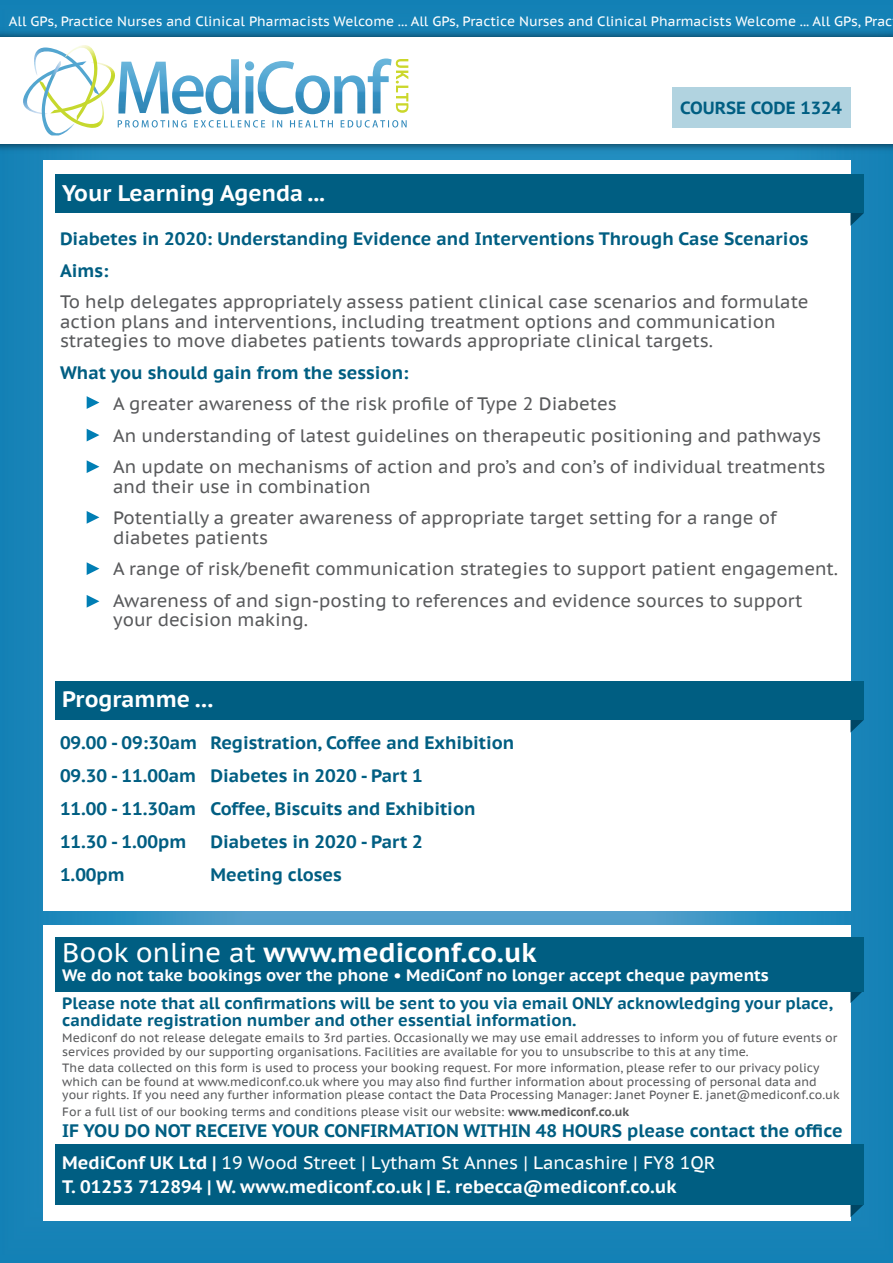
<style>
.page{position:relative;width:893px;height:1263px;background:#fff}
.page>*{position:absolute;margin:0;border:0;box-sizing:border-box;transform-origin:0 0}
.t1{font:700 27px "PT Sans Caption";color:#fff}
.t2{font:700 22.5px "PT Sans Caption";color:#fff}
.t3{font:18px/31.5px "PT Sans Caption";color:#58595b}
.t4{font:700 18px/33px "PT Sans Caption";color:#005e82}
.t5{font:700 18px "PT Sans Caption";color:#fff}
.t6{font:700 17.55px "PT Sans Caption";color:#005e82}
.t7{font:700 16.5px/16.5px "PT Sans Caption";color:#005e82}
.t8{font:700 16.5px "PT Sans Caption";color:#fff}
.t9{font:13.5px "PT Sans Caption";color:#fff}
.t10{font:12px/13.5px "PT Sans Caption";color:#58595b}
.s1{font-weight:400}
.s2{font-weight:700}
.s3{color:#fff}
.s4{font-weight:400;color:#fff}
</style>
<div class="page">
<img style="left:0;top:0;width:893px;height:1263px">
<img style="left:0;top:26px;width:893px;height:129px">
<div style="left:0;top:37px;width:893px;height:107px;background:#fff"></div>
<img style="left:99px;top:63px;width:16px;height:29px">
<img style="left:41px;top:80px;width:65px;height:48px">
<img style="left:23px;top:82px;width:19px;height:33px">
<img style="left:42px;top:95px;width:32px;height:40px">
<img style="left:34px;top:48px;width:31px;height:47px">
<img style="left:65px;top:45px;width:34px;height:76px">
<img style="left:118px;top:59px;width:274px;height:55px">
<img style="left:118px;top:120px;width:243px;height:8px">
<img style="left:365px;top:120px;width:42px;height:8px">
<img style="left:396px;top:59px;width:12px;height:54px">
<div style="left:672px;top:87px;width:178px;height:41px;background:#b1d3e0"></div>
<div style="left:43px;top:160px;width:807px;height:751px;background:#fff"></div>
<svg style="left:850px;top:213px;width:14px;height:13px"></svg>
<div style="left:55px;top:175px;width:809px;height:38px;background:#005e82"></div>
<svg style="left:850px;top:720px;width:14px;height:13px"></svg>
<div style="left:55px;top:681px;width:809px;height:39px;background:#005e82"></div>
<svg style="left:87px;top:396px;width:12px;height:13px"></svg>
<svg style="left:87px;top:429px;width:12px;height:12px"></svg>
<svg style="left:87px;top:460px;width:12px;height:13px"></svg>
<svg style="left:87px;top:511px;width:12px;height:13px"></svg>
<svg style="left:87px;top:562px;width:12px;height:13px"></svg>
<svg style="left:87px;top:595px;width:12px;height:13px"></svg>
<div style="left:43px;top:925px;width:807px;height:295px;background:#fff"></div>
<svg style="left:850px;top:1204px;width:14px;height:13px"></svg>
<div style="left:55px;top:1144px;width:809px;height:60px;background:#005e82"></div>
<svg style="left:850px;top:991px;width:14px;height:12px"></svg>
<div style="left:55px;top:937px;width:809px;height:54px;background:#005e82"></div>
<p class="t9" style="left:9px;top:12px;width:885px">All GPs, Practice Nurses and Clinical Pharmacists Welcome ... All GPs, Practice Nurses and Clinical Pharmacists Welcome ... All GPs, Prac</p>
<p class="t2" style="left:62px;top:178px;width:264px">Your Learning Agenda ...</p>
<p class="t6" style="left:680px;top:97px;width:163px">COURSE CODE 1324</p>
<p class="t4" style="left:60px;top:223px;width:750px;line-height:31.5px">Diabetes in 2020: Understanding Evidence and Interventions Through Case Scenarios<br>Aims:</p>
<p class="t3" style="left:60px;top:292px;width:750px;line-height:19.5px">To help delegates appropriately assess patient clinical case scenarios and formulate action plans and interventions, including treatment options and communication strategies to move diabetes patients towards appropriate clinical targets.</p>
<p class="t4" style="left:60px;top:355px;width:350px">What you should gain from the session:</p>
<p class="t3" style="left:113px;top:388px;width:714px">A greater awareness of the risk profile of Type 2 Diabetes<br>An understanding of latest guidelines on therapeutic positioning and pathways<br>An update on mechanisms of action and pro’s and con’s of individual treatments</p>
<p class="t3" style="left:113px;top:470px;width:665px">and their use in combination<br>Potentially a greater awareness of appropriate target setting for a range of</p>
<p class="t3" style="left:113px;top:521px;width:727px">diabetes patients<br>A range of risk/benefit communication strategies to support patient engagement.<br>Awareness of and sign-posting to references and evidence sources to support</p>
<p class="t3" style="left:113px;top:603px;width:196px">your decision making.</p>
<p class="t2" style="left:62px;top:684px;width:153px">Programme ...</p>
<p class="t4" style="left:60px;top:725px;width:456px">09.00 - 09:30am Registration, Coffee and Exhibition 09.30 - 11.00am Diabetes in 2020 - Part 1<br>11.00 - 11.30am Coffee, Biscuits and Exhibition 11.30 - 1.00pm</p>
<p class="t4" style="left:211px;top:824px;width:214px">Diabetes in 2020 - Part 2</p>
<p class="t4" style="left:60px;top:857px;width:66px">1.00pm</p>
<p class="t4" style="left:211px;top:857px;width:133px">Meeting closes</p>
<h1 class="t1" style="left:62px;top:934px;width:476px"><span class="s1">Book online at</span> www.mediconf.co.uk</h1>
<p class="t8" style="left:62px;top:964px;width:708px">We do not take bookings over the phone • MediConf no longer accept cheque payments</p>
<p class="t7" style="left:62px;top:995px;width:772px">Please note that all confirmations will be sent to you via email ONLY acknowledging your place, candidate registration number and other essential information.</p>
<p class="t10" style="left:62px;top:1031px;width:776px">Mediconf do not release delegate emails to 3rd parties. Occasionally we may use email addresses to inform you of future events or services provided by our supporting organisations. Facilities are available for you to unsubscribe to this at any time.</p>
<p class="t10" style="left:62px;top:1061px;width:779px">The data collected on this form is used to process your booking request. For more information, please refer to our privacy policy which can be found at www.mediconf.co.uk where you may also find further information about processing of personal data and your rights. If you need any further information please contact the Data Processing Manager: Janet Poyner E. janet@mediconf.co.uk</p>
<p class="t10" style="left:62px;top:1104px;width:568px">For a full list of our booking terms and conditions please visit our website: <span class="s2">www.mediconf.co.uk</span></p>
<p class="t4" style="left:62px;top:1114px;width:782px;line-height:32.2px">IF YOU DO NOT RECEIVE YOUR CONFIRMATION WITHIN 48 HOURS please contact the office<br><span class="s3">MediConf UK Ltd |</span> <span class="s4">19 Wood Street | Lytham St Annes | Lancashire | FY8 1QR</span></p>
<p class="t5" style="left:62px;top:1175px;width:616px">T. 01253 712894 | W. www.mediconf.co.uk | E. rebecca@mediconf.co.uk</p>
</div>
